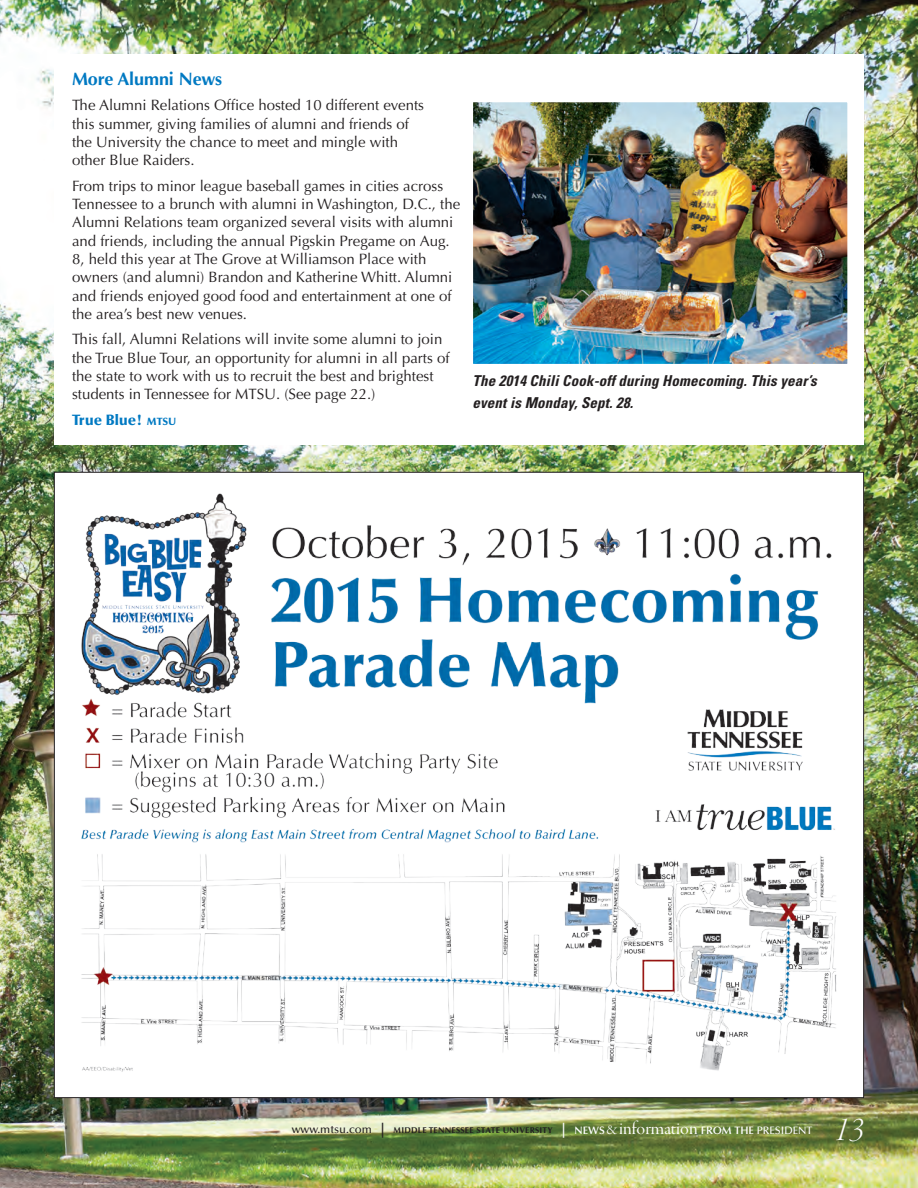
<style>
.page{position:relative;width:918px;height:1188px;background:#fff}
.page>*{position:absolute;margin:0;border:0;box-sizing:border-box;transform-origin:0 0}
.t1{font:36px "Garamond Premr Pro Lt It Disp";color:#fff}
.t2{font:700 18px "Optima LT Std";letter-spacing:-.005em;color:#0079c2}
.t3{font:15px/18.3px "Optima LT Std";color:#231f20}
.t4{font:italic 700 condensed 15px/21.6px "Univers";letter-spacing:.01em;color:#231f20}
.t5{font:900 15px "Optima LT Std";letter-spacing:-.005em;color:#0079c2}
.t6{font:700 8.4px "Optima LT Std";letter-spacing:.03em;color:#231f20}
.s1{font-size:10.5px}
.s2{font-weight:500;font-size:11.4px}
.s3{font-size:15px}
.s4{font-size:15px;color:#fff}
.s5{font-weight:600;font-size:10.8px;color:#fff}
.s6{font-family:"Garamond Premr Pro Lt Disp";font-weight:400;font-size:15px;color:#fff}
.s7{font-family:"Garamond Premr Pro Disp";font-weight:400;font-size:19.5px;color:#fff}
.s8{font-weight:500;font-size:10.8px;color:#fff}
</style>
<div class="page">
<img style="left:1px;top:0;width:917px;height:1188px">
<img style="left:0;top:0;width:1px;height:1188px">
<div style="left:54px;top:54px;width:810px;height:391px;background:#fff"></div>
<img style="left:475px;top:104px;width:371px;height:258px">
<div style="left:472px;top:101px;width:377px;height:264px;border:2px solid #fff"></div>
<img style="left:56px;top:474px;width:806px;height:622px">
<p class="t2" style="left:72px;top:69px;width:152px">More Alumni News</p>
<p class="t3" style="left:72px;top:96px;width:354px">The Alumni Relations Office hosted 10 different events this summer, giving families of alumni and friends of the University the chance to meet and mingle with other Blue Raiders.</p>
<p class="t3" style="left:72px;top:177px;width:390px">From trips to minor league baseball games in cities across Tennessee to a brunch with alumni in Washington, D.C., the Alumni Relations team organized several visits with alumni and friends, including the annual Pigskin Pregame on Aug.<br>8, held this year at The Grove at Williamson Place with owners (and alumni) Brandon and Katherine Whitt. Alumni and friends enjoyed good food and entertainment at one of the area’s best new venues.</p>
<p class="t3" style="left:72px;top:330px;width:379px">This fall, Alumni Relations will invite some alumni to join the True Blue Tour, an opportunity for alumni in all parts of the state to work with us to recruit the best and brightest students in Tennessee for MTSU. (See page 22.)</p>
<p class="t5" style="left:72px;top:411px;width:106px">True Blue! <span class="s1">MTSU</span></p>
<p class="t4" style="left:472px;top:370px;width:346px">The 2014 Chili Cook-off during Homecoming. This year’s event is Monday, Sept. 28.</p>
<p class="t6" style="left:292px;top:1125px;width:522px"><span class="s2">www.mtsu.com</span> <span class="s3">|</span> MIDDLE TENNESSEE STATE UNIVERSITY <span class="s4">|</span> <span class="s5">NEWS</span> <span class="s6">&amp;</span><span class="s7">information</span> <span class="s5">FROM THE</span> <span class="s8">PRESIDENT</span></p>
<h1 class="t1" style="left:835px;top:1110px;width:31px">13</h1>
</div>
